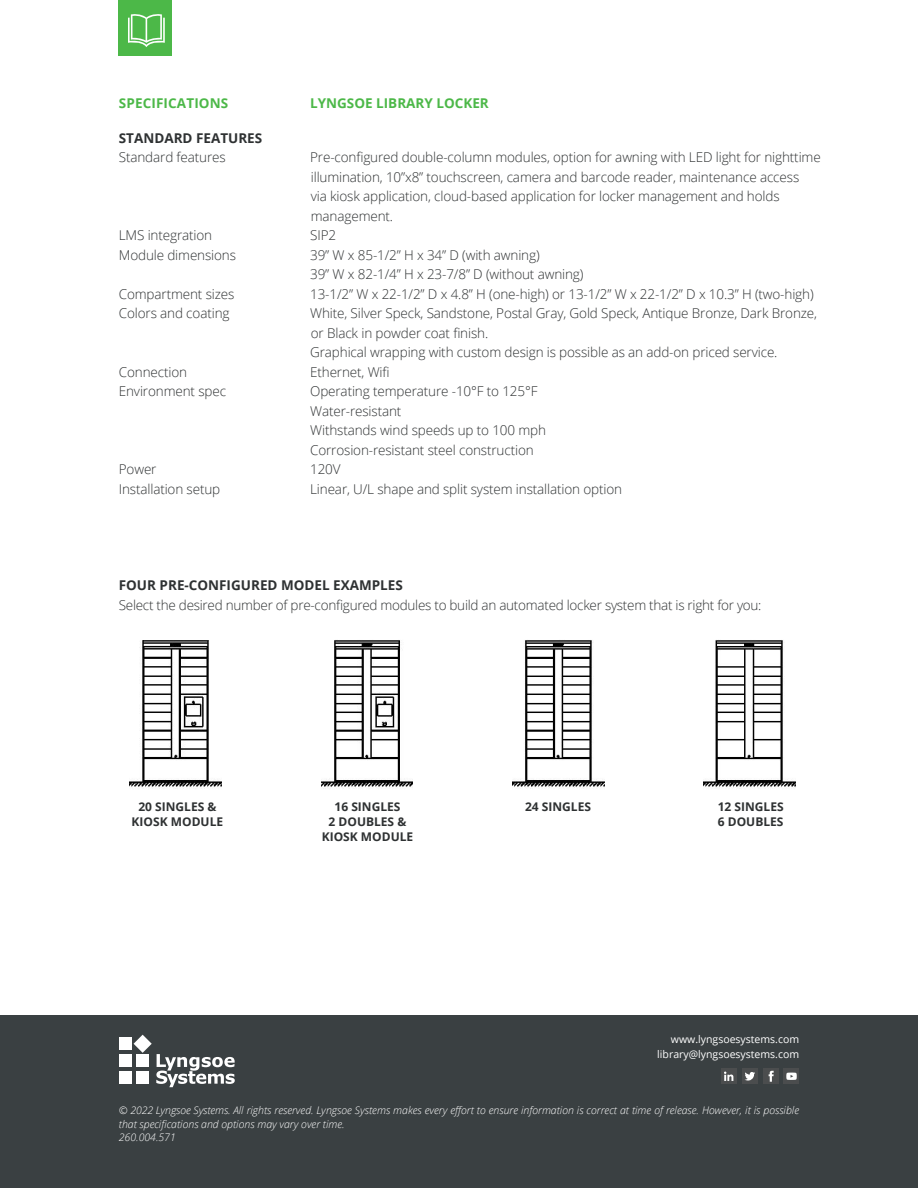
<style>
.page{position:relative;width:918px;height:1188px;background:#fff}
.page>*{position:absolute;margin:0;border:0;box-sizing:border-box;transform-origin:0 0}
.Bodytext_9_13_Dark_G{font:300 13.5px/19.5px "Open Sans";letter-spacing:-.01em;color:#2e3132}
.Bodytext_9_13_Dark_G-2{font:700 13.5px "Open Sans";color:#2e3132}
.Bodytext_9_13_Dark_G-3{font:700 13.5px "Open Sans";color:#4cb848}
.Back_page_text{font:700 12px/15px "Open Sans";color:#2e3132;text-align:center}
.t1{font:italic 300 10.5px/13.5px "Open Sans";color:#fff}
.t2{font:10.5px/15px "Open Sans";color:#fff;text-align:right}
</style>
<div class="page">
<div style="left:0;top:1015px;width:918px;height:173px;background:#3a4042"></div>
<div style="left:119px;top:1037px;width:13px;height:13px;background:#fff"></div>
<div style="left:119px;top:1054px;width:13px;height:13px;background:#fff"></div>
<div style="left:119px;top:1071px;width:13px;height:13px;background:#fff"></div>
<svg style="left:134px;top:1035px;width:101px;height:52px"></svg>
<div style="left:721px;top:1069px;width:15px;height:15px;background:#4b4d4e"></div>
<svg style="left:724px;top:1072px;width:9px;height:9px"></svg>
<div style="left:742px;top:1069px;width:15px;height:15px;background:#4b4d4e"></div>
<svg style="left:745px;top:1072px;width:10px;height:9px"></svg>
<div style="left:763px;top:1069px;width:15px;height:15px;background:#4b4d4e"></div>
<svg style="left:769px;top:1071px;width:5px;height:11px"></svg>
<div style="left:784px;top:1069px;width:15px;height:15px;background:#4b4d4e"></div>
<svg style="left:786px;top:1073px;width:11px;height:7px"></svg>
<div style="left:119px;top:0;width:53px;height:55px;background:#4cb848"></div>
<svg style="left:128px;top:14px;width:37px;height:33px"></svg>
<img style="left:321px;top:640px;width:92px;height:149px">
<img style="left:512px;top:640px;width:92px;height:149px">
<img style="left:704px;top:640px;width:92px;height:149px">
<img style="left:130px;top:640px;width:92px;height:149px">
<p class="Bodytext_9_13_Dark_G-3" style="left:119px;top:94px;width:111px">SPECIFICATIONS</p>
<p class="Bodytext_9_13_Dark_G-3" style="left:310px;top:94px;width:180px">LYNGSOE LIBRARY LOCKER</p>
<p class="Bodytext_9_13_Dark_G-2" style="left:119px;top:128px;width:145px">STANDARD FEATURES</p>
<p class="Bodytext_9_13_Dark_G" style="left:119px;top:147px;width:108px">Standard features</p>
<p class="Bodytext_9_13_Dark_G" style="left:310px;top:147px;width:512px">Pre-configured double-column modules, option for awning with LED light for nighttime illumination, 10”x8” touchscreen, camera and barcode reader, maintenance access<br>via kiosk application, cloud-based application for locker management and holds management.</p>
<p class="Bodytext_9_13_Dark_G" style="left:119px;top:225px;width:95px">LMS integration</p>
<p class="Bodytext_9_13_Dark_G" style="left:310px;top:225px;width:27px">SIP2</p>
<p class="Bodytext_9_13_Dark_G" style="left:119px;top:245px;width:119px">Module dimensions</p>
<p class="Bodytext_9_13_Dark_G" style="left:310px;top:245px;width:231px">39” W x 85-1/2” H x 34” D (with awning)</p>
<p class="Bodytext_9_13_Dark_G" style="left:310px;top:264px;width:275px">39” W x 82-1/4” H x 23-7/8” D (without awning)</p>
<p class="Bodytext_9_13_Dark_G" style="left:119px;top:284px;width:117px">Compartment sizes</p>
<p class="Bodytext_9_13_Dark_G" style="left:310px;top:284px;width:505px">13-1/2” W x 22-1/2” D x 4.8” H (one-high) or 13-1/2” W x 22-1/2” D x 10.3” H (two-high)</p>
<p class="Bodytext_9_13_Dark_G" style="left:119px;top:303px;width:112px">Colors and coating</p>
<p class="Bodytext_9_13_Dark_G" style="left:310px;top:303px;width:508px">White, Silver Speck, Sandstone, Postal Gray, Gold Speck, Antique Bronze, Dark Bronze, or Black in powder coat finish.</p>
<p class="Bodytext_9_13_Dark_G" style="left:310px;top:342px;width:469px">Graphical wrapping with custom design is possible as an add-on priced service.</p>
<p class="Bodytext_9_13_Dark_G" style="left:119px;top:362px;width:70px">Connection</p>
<p class="Bodytext_9_13_Dark_G" style="left:310px;top:362px;width:81px">Ethernet, Wifi</p>
<p class="Bodytext_9_13_Dark_G" style="left:119px;top:381px;width:109px">Environment spec</p>
<p class="Bodytext_9_13_Dark_G" style="left:310px;top:381px;width:229px">Operating temperature -10°F to 125°F</p>
<p class="Bodytext_9_13_Dark_G" style="left:310px;top:401px;width:93px">Water-resistant</p>
<p class="Bodytext_9_13_Dark_G" style="left:310px;top:420px;width:237px">Withstands wind speeds up to 100 mph</p>
<p class="Bodytext_9_13_Dark_G" style="left:310px;top:440px;width:225px">Corrosion-resistant steel construction</p>
<p class="Bodytext_9_13_Dark_G" style="left:119px;top:459px;width:39px">Power</p>
<p class="Bodytext_9_13_Dark_G" style="left:310px;top:459px;width:32px">120V</p>
<p class="Bodytext_9_13_Dark_G" style="left:119px;top:479px;width:103px">Installation setup</p>
<p class="Bodytext_9_13_Dark_G" style="left:310px;top:479px;width:313px">Linear, U/L shape and split system installation option</p>
<p class="Bodytext_9_13_Dark_G-2" style="left:119px;top:576px;width:286px">FOUR PRE-CONFIGURED MODEL EXAMPLES</p>
<p class="Bodytext_9_13_Dark_G" style="left:119px;top:595px;width:644px">Select the desired number of pre-configured modules to build an automated locker system that is right for you:</p>
<p class="Back_page_text" style="left:132px;top:799px;width:93px">20 SINGLES &amp;<br>KIOSK MODULE</p>
<p class="Back_page_text" style="left:335px;top:799px;width:67px">16 SINGLES</p>
<p class="Back_page_text" style="left:322px;top:814px;width:93px">2 DOUBLES &amp;<br>KIOSK MODULE</p>
<p class="Back_page_text" style="left:525px;top:799px;width:67px">24 SINGLES</p>
<p class="Back_page_text" style="left:718px;top:799px;width:67px">12 SINGLES</p>
<p class="Back_page_text" style="left:718px;top:814px;width:67px">6 DOUBLES</p>
<p class="t2" style="left:657px;top:1031px;width:143px">www.lyngsoesystems.com library@lyngsoesystems.com</p>
<p class="t1" style="left:119px;top:1103px;width:682px">© 2022 Lyngsoe Systems. All rights reserved. Lyngsoe Systems makes every effort to ensure information is correct at time of release. However, it is possible that specifications and options may vary over time.<br>260.004.571</p>
</div>
